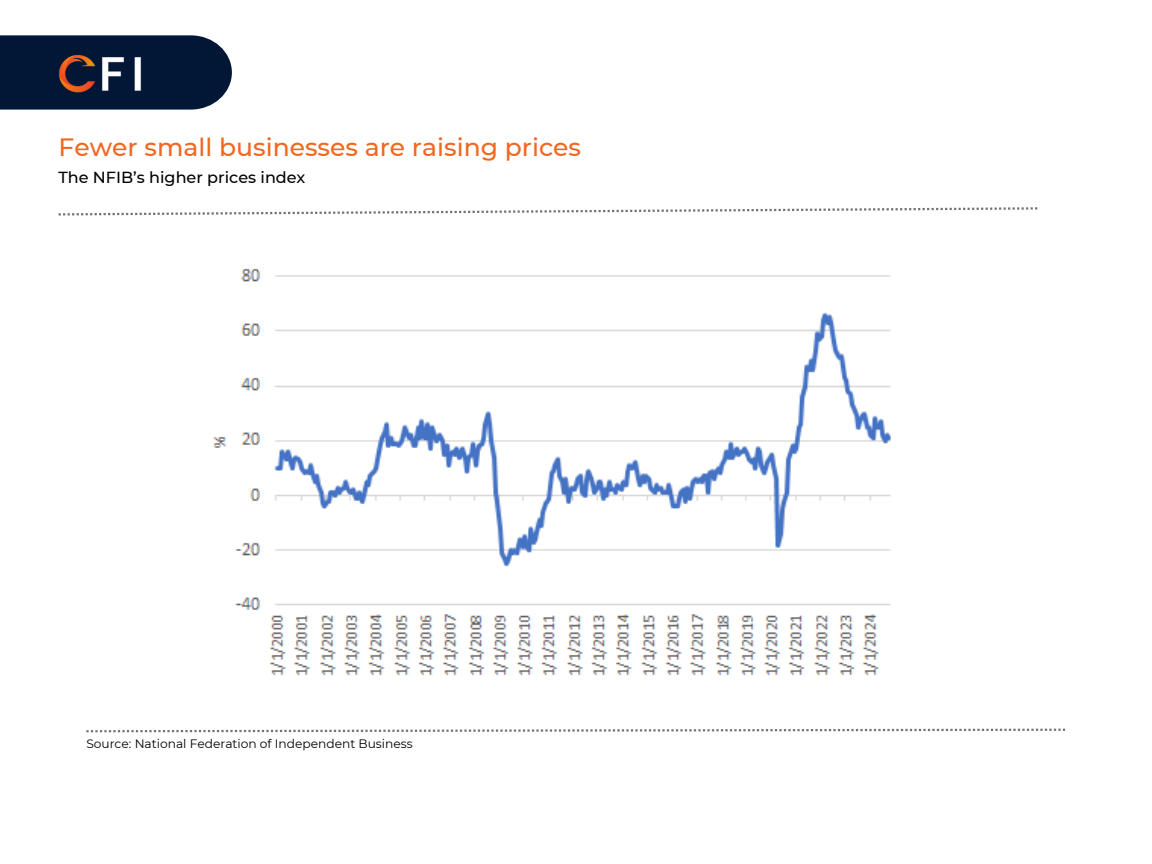
<style>
.page{position:relative;width:1152px;height:864px;background:#fff}
.page>*{position:absolute;margin:0;border:0;box-sizing:border-box;transform-origin:0 0}
.t1{font:500 25.05px "Montserrat";color:#f06820}
.t2{font:500 16.05px "Montserrat";color:#000}
.t3{font:12.15px "Montserrat";color:#000}
</style>
<div class="page">
<svg style="left:86px;top:729px;width:979px;height:3px"></svg>
<svg style="left:59px;top:207px;width:978px;height:9px"></svg>
<svg style="left:0;top:35px;width:232px;height:74px"></svg>
<img style="left:14px;top:41px;width:181px;height:52px">
<img style="left:212px;top:268px;width:679px;height:408px">
<p class="t1" style="left:59px;top:132px;width:524px">Fewer small businesses are raising prices</p>
<p class="t2" style="left:59px;top:168px;width:248px">The NFIB’s higher prices index</p>
<p class="t3" style="left:86px;top:736px;width:328px">Source: National Federation of Independent Business</p>
</div>
